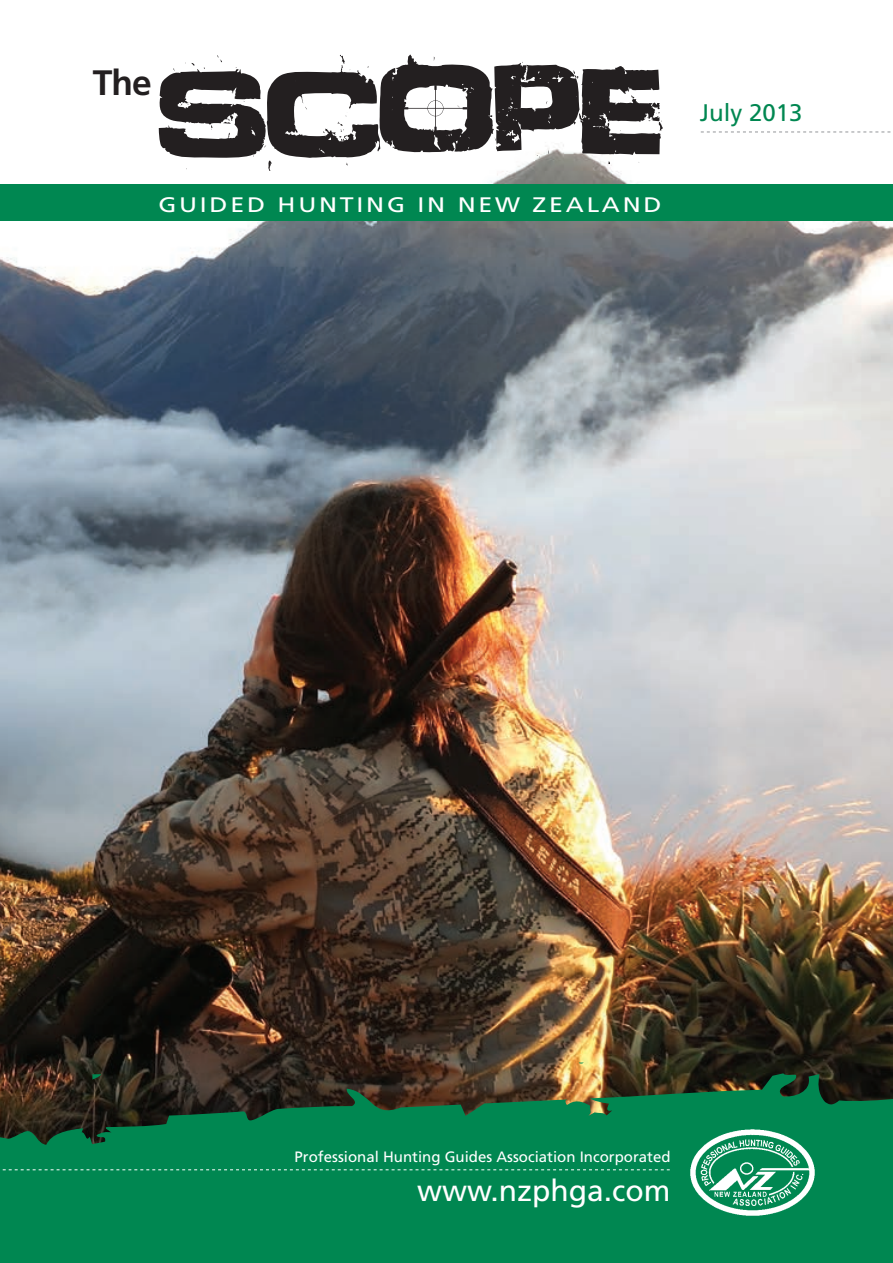
<style>
.page{position:relative;width:893px;height:1263px;background:#fff}
.page>*{position:absolute;margin:0;border:0;box-sizing:border-box;transform-origin:0 0}
.t1{font:700 35.25px "Frutiger";color:#231f20}
.t2{font:30px "Frutiger";color:#fff}
.t3{font:24px "Frutiger";color:#008751}
.t4{font:21px "Frutiger";letter-spacing:.11em;color:#fff;scale:1.19 1}
.t5{font:15px "Frutiger";color:#fff}
</style>
<div class="page">
<img style="left:0;top:54px;width:893px;height:1008px">
<svg style="left:0;top:1062px;width:893px;height:201px;background:#0e7144"></svg>
<svg style="left:701px;top:132px;width:192px;height:1px"></svg>
<div style="left:0;top:184px;width:893px;height:37px;background:#008751"></div>
<svg style="left:159px;top:55px;width:505px;height:116px"></svg>
<svg style="left:404px;top:85px;width:63px;height:46px"></svg>
<img style="left:687px;top:1126px;width:130px;height:92px">
<svg style="left:0;top:1169px;width:670px;height:1px"></svg>
<h1 class="t1" style="left:93px;top:62px;width:60px">The</h1>
<h3 class="t4" style="left:158px;top:192px;width:424px">GUIDED HUNTING IN NEW ZEALAND</h3>
<h3 class="t3" style="left:700px;top:99px;width:104px">July 2013</h3>
<p class="t5" style="left:295px;top:1148px;width:377px">Professional Hunting Guides Association Incorporated</p>
<h2 class="t2" style="left:417px;top:1173px;width:255px">www.nzphga.com</h2>
</div>
